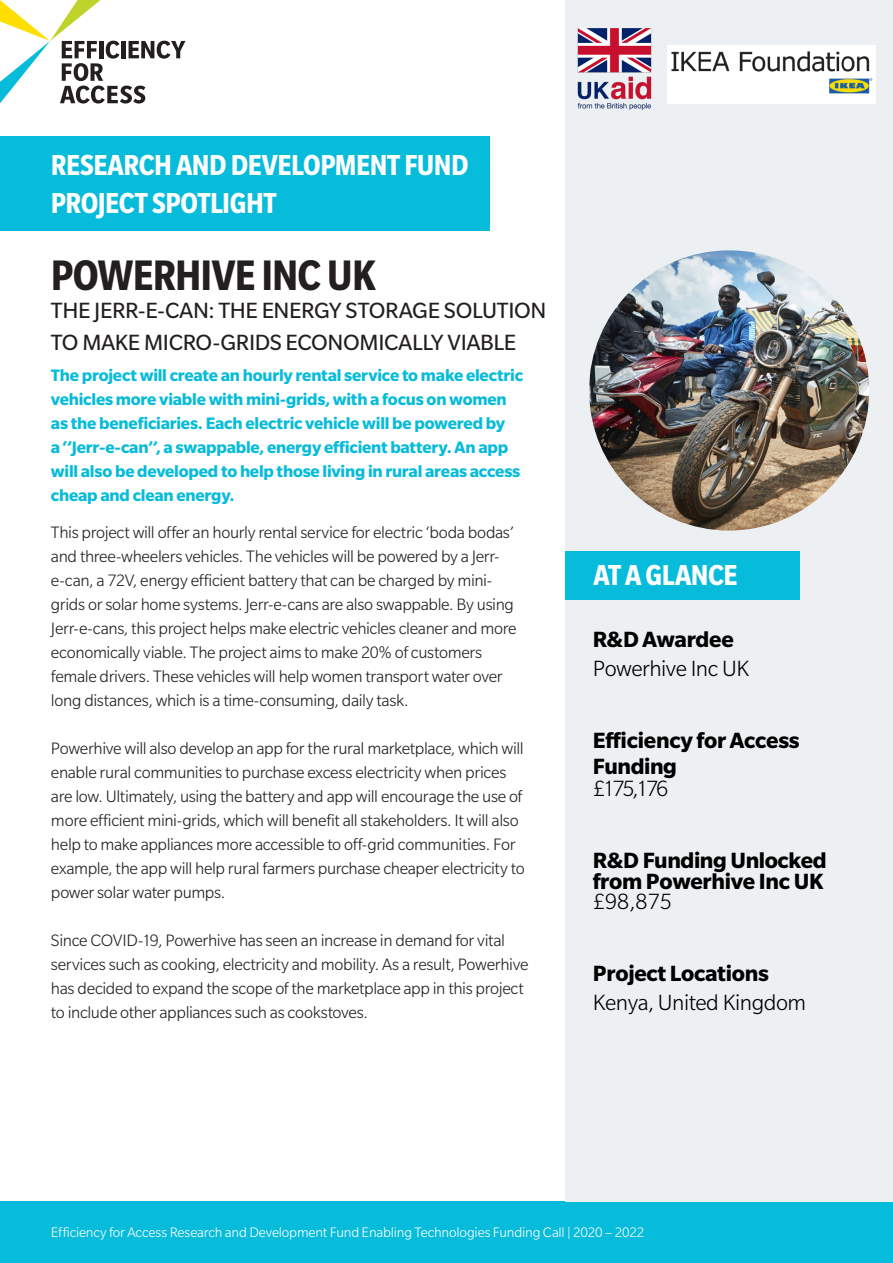
<style>
.page{position:relative;width:893px;height:1263px;background:#fff}
.page>*{position:absolute;margin:0;border:0;box-sizing:border-box;transform-origin:0 0}
.COVER_-_Title{font:700 condensed 46.5px "Slate Std";letter-spacing:-.02em;color:#231f20}
.Top_Intro_Header{font:700 condensed 31.5px/37.8px "Slate Std";letter-spacing:-.015em;color:#fff}
.Body_-_regular{font:24px/31.5px "Slate Std";letter-spacing:-.015em;color:#231f20}
.Top_Intro_Header-2{font:700 24px/20.4px "Slate Std";letter-spacing:-.015em;color:#000}
.Top_Intro_Header-3{font:300 24px/29px "Slate Std";letter-spacing:-.02em;color:#000}
.PHOTO_CREDIT{font:300 18px/24px "Slate Std";letter-spacing:-.02em;color:#231f20}
.PHOTO_CREDIT-2{font:700 18px/24px "Slate Std";letter-spacing:-.015em;color:#07bbda}
.PHOTO_CREDIT-3{font:300 15px "Slate Std";letter-spacing:-.01em;color:#fff}
.s1{font-weight:700}
.s2{font-weight:300}
</style>
<div class="page">
<div style="left:0;top:137px;width:490px;height:94px;background:#07bbda"></div>
<svg style="left:0;top:0;width:185px;height:104px"></svg>
<div style="left:0;top:1202px;width:893px;height:61px;background:#07bbda"></div>
<div style="left:565px;top:0;width:328px;height:1202px;background:#edf0f2"></div>
<img style="left:589px;top:250px;width:280px;height:280px;border-radius:140px">
<div style="left:565px;top:552px;width:235px;height:48px;background:#07bbda"></div>
<img style="left:668px;top:45px;width:208px;height:59px">
<img style="left:577px;top:28px;width:75px;height:82px">
<p class="Top_Intro_Header" style="left:51px;top:145px;width:419px">RESEARCH AND DEVELOPMENT FUND<br>PROJECT SPOTLIGHT</p>
<p class="COVER_-_Title" style="left:51px;top:251px;width:327px">POWERHIVE INC UK</p>
<p class="Body_-_regular" style="left:51px;top:295px;width:497px">THE JERR-E-CAN: THE ENERGY STORAGE SOLUTION<br>TO MAKE MICRO-GRIDS ECONOMICALLY VIABLE</p>
<p class="PHOTO_CREDIT-2" style="left:51px;top:363px;width:474px">The project will create an hourly rental service to make electric vehicles more viable with mini-grids, with a focus on women as the beneficiaries. Each electric vehicle will be powered by<br>a ‘’Jerr-e-can’’, a swappable, energy efficient battery. An app will also be developed to help those living in rural areas access cheap and clean energy.</p>
<p class="PHOTO_CREDIT" style="left:51px;top:520px;width:467px">This project will offer an hourly rental service for electric ‘boda bodas’ and three-wheelers vehicles. The vehicles will be powered by a Jerr&shy;e-can, a 72V, energy efficient battery that can be charged by mini&shy;grids or solar home systems. Jerr-e-cans are also swappable. By using Jerr-e-cans, this project helps make electric vehicles cleaner and more economically viable. The project aims to make 20% of customers female drivers. These vehicles will help women transport water over long distances, which is a time-consuming, daily task.</p>
<p class="PHOTO_CREDIT" style="left:51px;top:736px;width:475px">Powerhive will also develop an app for the rural marketplace, which will enable rural communities to purchase excess electricity when prices are low. Ultimately, using the battery and app will encourage the use of more efficient mini-grids, which will benefit all stakeholders. It will also help to make appliances more accessible to off-grid communities. For example, the app will help rural farmers purchase cheaper electricity to power solar water pumps.</p>
<p class="PHOTO_CREDIT" style="left:51px;top:928px;width:479px">Since COVID-19, Powerhive has seen an increase in demand for vital services such as cooking, electricity and mobility. As a result, Powerhive has decided to expand the scope of the marketplace app in this project to include other appliances such as cookstoves.</p>
<p class="Top_Intro_Header" style="left:593px;top:556px;width:146px">AT A GLANCE</p>
<p class="Top_Intro_Header-3" style="left:593px;top:625px;width:158px"><span class="s1">R&amp;D Awardee<br></span>Powerhive Inc UK</p>
<p class="Top_Intro_Header-2" style="left:593px;top:727px;width:208px;line-height:25.8px">Efficiency for Access<br>Funding</p>
<p class="Top_Intro_Header-3" style="left:593px;top:774px;width:77px">£175,176</p>
<p class="Top_Intro_Header-2" style="left:593px;top:850px;width:235px">R&amp;D Funding Unlocked from Powerhive Inc UK <span class="s2">£98,875</span></p>
<p class="Top_Intro_Header-3" style="left:593px;top:959px;width:215px"><span class="s1">Project Locations<br></span>Kenya, United Kingdom</p>
<p class="PHOTO_CREDIT-3" style="left:51px;top:1224px;width:595px">Efficiency for Access Research and Development Fund Enabling Technologies Funding Call | 2020 – 2022</p>
</div>
